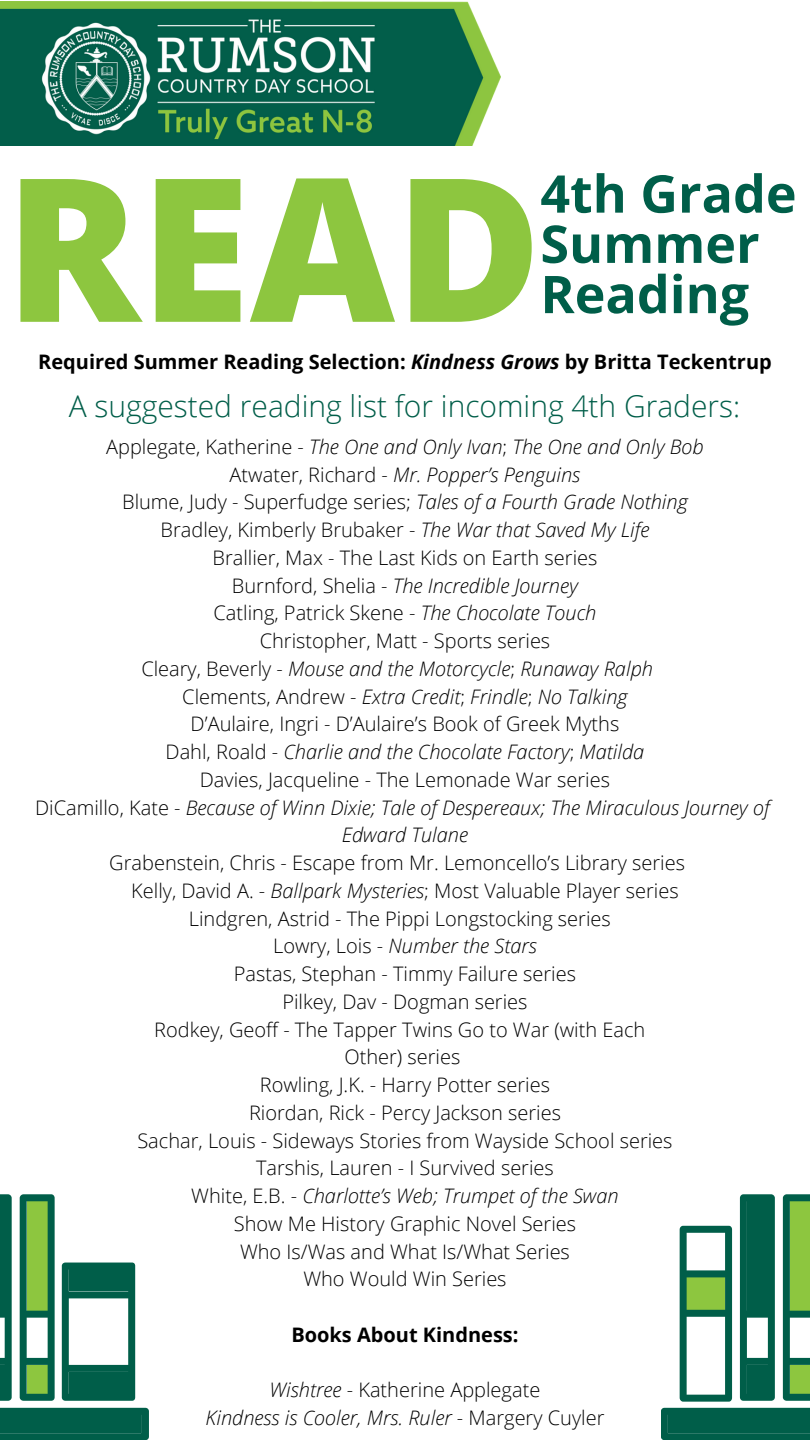
<style>
.page{position:relative;width:810px;height:1440px;background:#fff}
.page>*{position:absolute;margin:0;border:0;box-sizing:border-box;transform-origin:0 0}
.t1{font:800 200px "Open Sans";color:#8dc63f}
.t2{font:700 52px "Open Sans";color:#005e49}
.t3{font:300 30px "Open Sans";color:#005e49}
.t4{font:300 20px "Open Sans";color:#000}
.t5{font:italic 300 20px "Open Sans";color:#000}
.t6{font:700 20px "Open Sans";color:#000}
.s1{font-style:italic}
.s2{font-style:normal}
</style>
<div class="page">
<svg style="left:0;top:1194px;width:149px;height:246px"></svg>
<svg style="left:661px;top:1194px;width:149px;height:246px"></svg>
<img style="left:0;top:2px;width:500px;height:144px">
<p class="t1" style="left:5px;top:108px;width:538px">READ</p>
<p class="t2" style="left:540px;top:157px;width:258px">4th Grade</p>
<p class="t2" style="left:540px;top:207px;width:221px">Summer</p>
<p class="t2" style="left:540px;top:258px;width:210px">Reading</p>
<p class="t6" style="left:38px;top:348px;width:735px">Required Summer Reading Selection: <span class="s1">Kindness Grows</span> by Britta Teckentrup</p>
<p class="t3" style="left:69px;top:385px;width:673px">A suggested reading list for incoming 4th Graders:</p>
<p class="t5" style="left:106px;top:432px;width:599px"><span class="s2">Applegate, Katherine -</span> The One and Only Ivan<span class="s2">;</span> The One and Only Bob</p>
<p class="t5" style="left:230px;top:460px;width:352px"><span class="s2">Atwater, Richard -</span> Mr. Popper’s Penguins</p>
<p class="t4" style="left:122px;top:488px;width:567px">Blume, Judy - Superfudge series; <span class="s1">Tales of a Fourth Grade Nothing</span></p>
<p class="t4" style="left:161px;top:516px;width:490px">Bradley, Kimberly Brubaker - <span class="s1">The War that Saved My Life</span></p>
<p class="t4" style="left:212px;top:543px;width:386px">Brallier, Max - The Last Kids on Earth series</p>
<p class="t5" style="left:232px;top:571px;width:348px"><span class="s2">Burnford, Shelia -</span> The Incredible Journey</p>
<p class="t4" style="left:214px;top:599px;width:384px">Catling, Patrick Skene - <span class="s1">The Chocolate Touch</span></p>
<p class="t4" style="left:260px;top:627px;width:292px">Christopher, Matt - Sports series</p>
<p class="t5" style="left:141px;top:654px;width:513px"><span class="s2">Cleary, Beverly -</span> Mouse and the Motorcycle<span class="s2">;</span> Runaway Ralph</p>
<p class="t5" style="left:182px;top:682px;width:447px"><span class="s2">Clements, Andrew -</span> Extra Credit<span class="s2">;</span> Frindle<span class="s2">;</span> No Talking</p>
<p class="t4" style="left:191px;top:710px;width:430px">D’Aulaire, Ingri - D’Aulaire’s Book of Greek Myths</p>
<p class="t5" style="left:166px;top:738px;width:480px"><span class="s2">Dahl, Roald -</span> Charlie and the Chocolate Factory<span class="s2">;</span> Matilda</p>
<p class="t4" style="left:200px;top:765px;width:412px">Davies, Jacqueline - The Lemonade War series</p>
<p class="t5" style="left:35px;top:793px;width:736px"><span class="s2">DiCamillo, Kate -</span> Because of Winn Dixie; Tale of Despereaux; The Miraculous Journey of</p>
<p class="t5" style="left:342px;top:821px;width:128px">Edward Tulane</p>
<p class="t4" style="left:109px;top:849px;width:577px">Grabenstein, Chris - Escape from Mr. Lemoncello’s Library series</p>
<p class="t4" style="left:131px;top:876px;width:549px">Kelly, David A. - <span class="s1">Ballpark Mysteries</span>; Most Valuable Player series</p>
<p class="t4" style="left:189px;top:904px;width:424px">Lindgren, Astrid - The Pippi Longstocking series</p>
<p class="t5" style="left:273px;top:932px;width:265px"><span class="s2">Lowry, Lois -</span> Number the Stars</p>
<p class="t4" style="left:234px;top:960px;width:344px">Pastas, Stephan - Timmy Failure series</p>
<p class="t4" style="left:282px;top:987px;width:247px">Pilkey, Dav - Dogman series</p>
<p class="t4" style="left:154px;top:1015px;width:493px">Rodkey, Geoff - The Tapper Twins Go to War (with Each</p>
<p class="t4" style="left:344px;top:1043px;width:118px">Other) series</p>
<p class="t4" style="left:260px;top:1071px;width:292px">Rowling, J.K. - Harry Potter series</p>
<p class="t4" style="left:249px;top:1098px;width:313px">Riordan, Rick - Percy Jackson series</p>
<p class="t4" style="left:137px;top:1126px;width:537px">Sachar, Louis - Sideways Stories from Wayside School series</p>
<p class="t4" style="left:256px;top:1154px;width:299px">Tarshis, Lauren - I Survived series</p>
<p class="t5" style="left:191px;top:1182px;width:429px"><span class="s2">White, E.B. -</span> Charlotte’s Web; Trumpet of the Swan</p>
<p class="t4" style="left:234px;top:1209px;width:344px">Show Me History Graphic Novel Series</p>
<p class="t4" style="left:240px;top:1237px;width:331px">Who Is/Was and What Is/What Series</p>
<p class="t4" style="left:303px;top:1265px;width:205px">Who Would Win Series</p>
<p class="t6" style="left:291px;top:1320px;width:229px">Books About Kindness:</p>
<p class="t4" style="left:270px;top:1376px;width:272px"><span class="s1">Wishtree</span> - Katherine Applegate</p>
<p class="t5" style="left:206px;top:1404px;width:400px">Kindness is Cooler, Mrs. Ruler <span class="s2">- Margery Cuyler</span></p>
</div>
